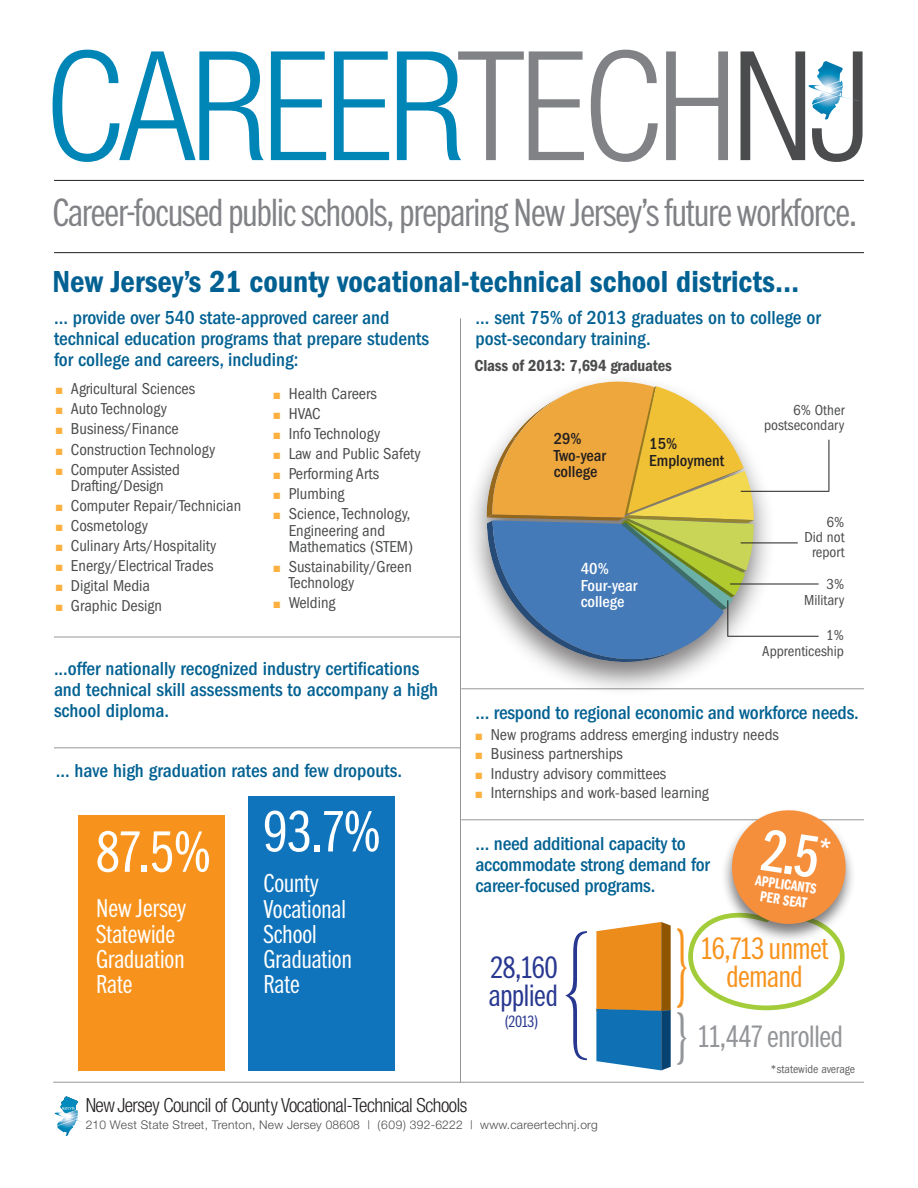
<style>
.page{position:relative;width:918px;height:1188px;background:#fff}
.page>*{position:absolute;margin:0;border:0;box-sizing:border-box;transform-origin:0 0}
.t1{font:300 condensed 152.1px "Helvetica Neue";letter-spacing:-.03em;color:#0085b7}
.t2{font:700 87.45px "Weiss";color:#f7931d;scale:.5 1}
.t3{font:60.6px "WS Franklin Cond ITC Light";color:#fff}
.t4{font:700 57.75px "Weiss";color:#939598;scale:.75 1}
.t5{font:40.8px "WS Franklin Cond ITC Light";letter-spacing:-.02em;color:#808285}
.t6{font:32.1px/27.5px "WS Franklin Cond ITC Light";letter-spacing:-.01em;color:#f7931d;text-align:center}
.t7{font:32.1px "WS Franklin Cond ITC Light";letter-spacing:-.01em;color:#939598}
.t8{font:32.1px/27.5px "WS Franklin Cond ITC Light";letter-spacing:-.01em;color:#283890}
.t9{font:600 condensed 31.5px "Franklin Gothic";color:#026192}
.t10{font:26.85px/25.2px "WS Franklin Cond ITC Light";color:#fff}
.bullet{font:500 condensed 19.5px/21px "Franklin Gothic";color:#026192}
.t11{font:300 condensed 19.5px "Helvetica Neue";letter-spacing:-.025em;color:#231f20}
.t12{font:17.1px "WS Franklin Cond ITC Light";color:#283890}
.t13{font:500 condensed 16.5px/16.5px "Franklin Gothic";color:#231f20}
.t14{font:600 condensed 16.5px "Franklin Gothic";letter-spacing:-.01em;color:#4b4c4d}
.t15{font:500 condensed 16.5px/16.5px "Franklin Gothic";color:#fff}
.bullet-2{font:condensed 16.35px/16.4px "Franklin Gothic";color:#4b4c4d}
.t16{font:15.15px/15.1px "Franklin Gothic Demi Cmpr";color:#fff;text-align:center}
.t17{font:condensed 15px/15px "Franklin Gothic";color:#4b4c4d;text-align:right}
.t18{font:300 12px "Helvetica Neue";letter-spacing:.02em;color:#4b4c4d}
.bullet-3{font:condensed 12px "Franklin Gothic";color:#636366}
.s1{color:#808285}
.s2{color:#4b4c4d}
.s3{color:#fbb03f}
</style>
<div class="page">
<hr style="left:460px;top:318px;width:1px;height:765px;background:#939598">
<hr style="left:54px;top:637px;width:406px;height:1px;background:#939598">
<hr style="left:461px;top:688px;width:403px;height:1px;background:#939598">
<hr style="left:461px;top:819px;width:403px;height:1px;background:#939598">
<hr style="left:54px;top:747px;width:406px;height:1px;background:#939598">
<hr style="left:54px;top:180px;width:810px;height:1px;background:#231f20">
<hr style="left:54px;top:252px;width:810px;height:1px;background:#231f20">
<svg style="left:54px;top:1096px;width:30px;height:40px"></svg>
<svg style="left:808px;top:61px;width:46px;height:59px"></svg>
<div style="left:468px;top:372px;width:308px;height:324px;background:#231f20;opacity:.59"></div>
<svg style="left:487px;top:382px;width:267px;height:280px;background:#afab87"></svg>
<hr style="left:741px;top:491px;width:88px;height:1px;background:#231f20">
<hr style="left:829px;top:440px;width:1px;height:51px;background:#231f20">
<hr style="left:727px;top:636px;width:92px;height:1px;background:#231f20">
<hr style="left:727px;top:600px;width:1px;height:36px;background:#231f20">
<hr style="left:741px;top:543px;width:57px;height:1px;background:#231f20">
<hr style="left:730px;top:584px;width:89px;height:1px;background:#231f20">
<svg style="left:596px;top:922px;width:75px;height:148px;background:#93825e"></svg>
<svg style="left:565px;top:931px;width:22px;height:129px"></svg>
<div style="left:721px;top:808px;width:135px;height:136px;background:#231f20;opacity:.59"></div>
<div style="left:248px;top:797px;width:147px;height:274px;background:#1074bc"></div>
<div style="left:79px;top:816px;width:146px;height:255px;background:#f7931d"></div>
<hr style="left:53px;top:1082px;width:811px;height:1px;background:#939598">
<svg style="left:686px;top:808px;width:164px;height:203px"></svg>
<p class="t1" style="left:45px;top:19px;width:828px">CAREER<span class="s1">TECH</span><span class="s2">NJ</span></p>
<p class="t5" style="left:52px;top:193px;width:806px">Career-focused public schools, preparing New Jersey’s future workforce.</p>
<p class="t9" style="left:52px;top:264px;width:748px">New Jersey’s 21 county vocational-technical school districts…</p>
<p class="bullet" style="left:54px;top:307px;width:376px">… provide over 540 state-approved career and technical education programs that prepare students for college and careers, including:</p>
<p class="bullet" style="left:476px;top:307px;width:347px">... sent 75% of 2013 graduates on to college or post-secondary training.</p>
<p class="t14" style="left:475px;top:356px;width:199px">Class of 2013: 7,694 graduates</p>
<p class="bullet-2" style="left:56px;top:381px;width:141px"><span class="s3">■</span> Agricultural Sciences</p>
<p class="bullet-2" style="left:56px;top:401px;width:113px"><span class="s3">■</span> Auto Technology</p>
<p class="bullet-2" style="left:56px;top:421px;width:125px"><span class="s3">■</span> Business/Finance</p>
<p class="bullet-2" style="left:56px;top:441px;width:161px"><span class="s3">■</span> Construction Technology</p>
<p class="bullet-2" style="left:56px;top:461px;width:126px;text-align:center"><span class="s3">■</span> Computer Assisted<br>Drafting/Design</p>
<p class="bullet-2" style="left:56px;top:498px;width:187px"><span class="s3">■</span> Computer Repair/Technician</p>
<p class="bullet-2" style="left:56px;top:518px;width:94px"><span class="s3">■</span> Cosmetology</p>
<p class="bullet-2" style="left:56px;top:538px;width:162px"><span class="s3">■</span> Culinary Arts/Hospitality</p>
<p class="bullet-2" style="left:56px;top:558px;width:159px"><span class="s3">■</span> Energy/Electrical Trades</p>
<p class="bullet-2" style="left:56px;top:578px;width:96px"><span class="s3">■</span> Digital Media</p>
<p class="bullet-2" style="left:56px;top:598px;width:108px"><span class="s3">■</span> Graphic Design</p>
<p class="bullet-2" style="left:274px;top:385px;width:105px"><span class="s3">■</span> Health Careers</p>
<p class="bullet-2" style="left:274px;top:405px;width:49px"><span class="s3">■</span> HVAC</p>
<p class="bullet-2" style="left:274px;top:426px;width:108px"><span class="s3">■</span> Info Technology</p>
<p class="bullet-2" style="left:274px;top:446px;width:149px"><span class="s3">■</span> Law and Public Safety</p>
<p class="bullet-2" style="left:274px;top:466px;width:107px"><span class="s3">■</span> Performing Arts</p>
<p class="bullet-2" style="left:274px;top:486px;width:73px"><span class="s3">■</span> Plumbing</p>
<p class="bullet-2" style="left:289px;top:506px;width:126px;text-indent:-15px"><span class="s3">■</span> Science, Technology,<br>Engineering and<br>Mathematics (STEM)</p>
<p class="bullet-2" style="left:289px;top:559px;width:125px;text-indent:-15px"><span class="s3">■</span> Sustainability/Green<br>Technology</p>
<p class="bullet-2" style="left:274px;top:595px;width:64px"><span class="s3">■</span> Welding</p>
<p class="bullet" style="left:54px;top:658px;width:386px">...offer nationally recognized industry certifications and technical skill assessments to accompany a high school diploma.</p>
<p class="bullet" style="left:56px;top:760px;width:348px">… have high graduation rates and few dropouts.</p>
<p class="t3" style="left:96px;top:812px;width:286px">87.5% 93.7%</p>
<p class="t10" style="left:96px;top:897px;width:91px">New Jersey<br>Statewide<br>Graduation<br>Rate</p>
<p class="t10" style="left:263px;top:872px;width:90px">County<br>Vocational<br>School<br>Graduation<br>Rate</p>
<p class="t13" style="left:554px;top:431px;width:54px">29%<br>Two-year college</p>
<p class="t13" style="left:649px;top:436px;width:77px">15%<br>Employment</p>
<p class="t15" style="left:581px;top:560px;width:58px">40%<br>Four-year college</p>
<p class="t17" style="left:764px;top:402px;width:82px">6% Other postsecondary</p>
<p class="t17" style="left:804px;top:515px;width:42px">6%<br>Did not report</p>
<p class="t17" style="left:804px;top:575px;width:42px;line-height:16.5px">3%<br>Military</p>
<p class="t17" style="left:762px;top:627px;width:83px;line-height:16.5px">1%<br>Apprenticeship</p>
<p class="bullet" style="left:476px;top:702px;width:385px">… respond to regional economic and workforce needs.</p>
<p class="bullet-2" style="left:476px;top:726px;width:305px"><span class="s3">■</span> New programs address emerging industry needs</p>
<p class="bullet-2" style="left:476px;top:746px;width:149px"><span class="s3">■</span> Business partnerships</p>
<p class="bullet-2" style="left:476px;top:765px;width:192px"><span class="s3">■</span> Industry advisory committees</p>
<p class="bullet-2" style="left:476px;top:785px;width:235px"><span class="s3">■</span> Internships and work-based learning</p>
<p class="bullet" style="left:476px;top:834px;width:236px">… need additional capacity to accommodate strong demand for career-focused programs.</p>
<p class="t16" style="left:757px;top:873px;width:63px;rotate:9deg">APPLICANTS<br>PER SEAT</p>
<p class="t8" style="left:489px;top:955px;width:70px">28,160 applied</p>
<p class="t12" style="left:505px;top:1013px;width:35px">(2013)</p>
<p class="t2" style="left:674px;top:908px;width:30px">}</p>
<p class="t6" style="left:701px;top:936px;width:129px">16,713 unmet demand</p>
<p class="t4" style="left:674px;top:999px;width:21px">}</p>
<p class="t7" style="left:698px;top:1021px;width:146px">11,447 enrolled</p>
<p class="bullet-3" style="left:771px;top:1062px;width:86px">*statewide average</p>
<p class="t11" style="left:86px;top:1094px;width:383px">New Jersey Council of County Vocational-Technical Schools</p>
<p class="t18" style="left:86px;top:1118px;width:514px">210 West State Street, Trenton, New Jersey 08608 | (609) 392-6222 | www.careertechnj.org</p>
</div>
